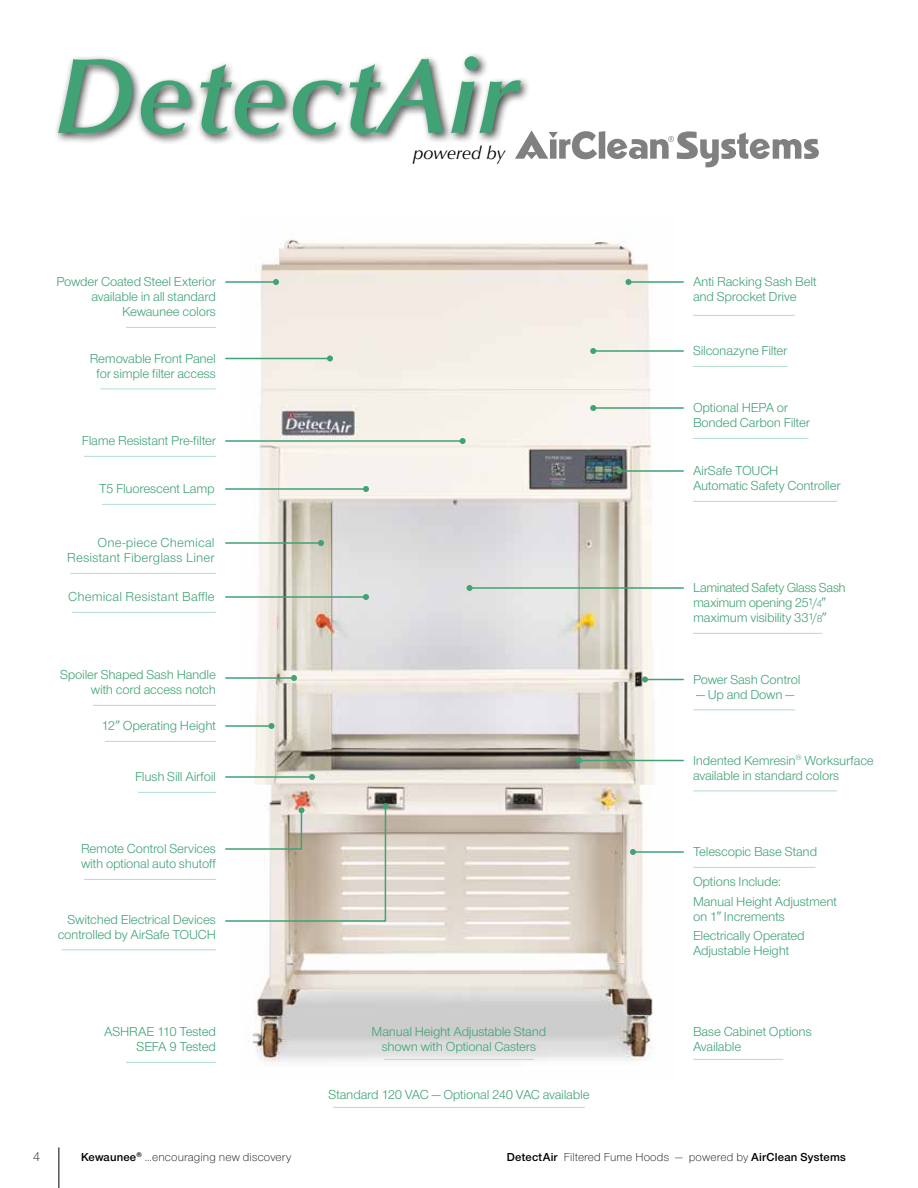
<style>
.page{position:relative;width:918px;height:1188px;background:#fff}
.page>*{position:absolute;margin:0;border:0;box-sizing:border-box;transform-origin:0 0}
.t1{font:italic 600 108px "Optima LT Std";color:#40a275}
.t2{font:italic 18px "Optima LT Std";color:#000}
.t3{font:13.5px/15px "Nimbus San Nov TOT";letter-spacing:-.015em;color:#40a275}
.t4{font:13.5px/15px "Nimbus San Nov TOT";letter-spacing:.01em;color:#40a275;text-align:right}
.t5{font:300 13.5px "Nimbus San Nov TOT";color:#000}
.t6{font:300 12px "Nimbus San Nov TOT";letter-spacing:.01em;color:#000}
.s1{font-family:"Universal Greekwith Math Pi"}
.s2{font-size:10.5px}
.s3{font-family:"Nimbus San Nov TOT Sem Bol";font-weight:400}
</style>
<div class="page">
<hr style="left:58px;top:1148px;width:1px;height:40px;background:#000">
<img style="left:239px;top:239px;width:436px;height:823px">
<div style="left:54px;top:52px;width:477px;height:93px;background:#000;opacity:.75"></div>
<hr style="left:105px;top:741px;width:111px;height:1px;background:#b2decb">
<hr style="left:693px;top:438px;width:115px;height:1px;background:#b2decb">
<hr style="left:693px;top:366px;width:95px;height:1px;background:#b2decb">
<hr style="left:100px;top:389px;width:116px;height:1px;background:#b2decb">
<hr style="left:126px;top:327px;width:90px;height:1px;background:#b2decb">
<hr style="left:84px;top:456px;width:132px;height:1px;background:#b2decb">
<hr style="left:138px;top:792px;width:78px;height:1px;background:#b2decb">
<hr style="left:84px;top:879px;width:132px;height:1px;background:#b2decb">
<hr style="left:384px;top:1059px;width:150px;height:1px;background:#b2decb">
<hr style="left:333px;top:1107px;width:252px;height:1px;background:#b2decb">
<hr style="left:226px;top:725px;width:46px;height:2px;background:#40a275">
<svg style="left:268px;top:723px;width:6px;height:6px"></svg>
<hr style="left:226px;top:488px;width:140px;height:2px;background:#40a275">
<svg style="left:363px;top:486px;width:6px;height:6px"></svg>
<hr style="left:226px;top:542px;width:95px;height:2px;background:#40a275">
<svg style="left:318px;top:540px;width:6px;height:6px"></svg>
<hr style="left:226px;top:596px;width:140px;height:2px;background:#40a275">
<svg style="left:363px;top:594px;width:6px;height:6px"></svg>
<hr style="left:226px;top:358px;width:104px;height:1px;background:#40a275">
<svg style="left:327px;top:356px;width:6px;height:6px"></svg>
<hr style="left:226px;top:281px;width:50px;height:2px;background:#40a275">
<svg style="left:273px;top:279px;width:6px;height:6px"></svg>
<hr style="left:226px;top:440px;width:237px;height:2px;background:#40a275">
<svg style="left:460px;top:438px;width:6px;height:6px"></svg>
<hr style="left:226px;top:776px;width:86px;height:2px;background:#40a275">
<svg style="left:309px;top:774px;width:6px;height:6px"></svg>
<svg style="left:225px;top:803px;width:163px;height:119px"></svg>
<hr style="left:226px;top:677px;width:68px;height:2px;background:#40a275">
<svg style="left:291px;top:675px;width:6px;height:6px"></svg>
<hr style="left:93px;top:705px;width:123px;height:1px;background:#b2decb">
<hr style="left:628px;top:281px;width:55px;height:2px;background:#40a275">
<svg style="left:626px;top:279px;width:6px;height:6px"></svg>
<hr style="left:693px;top:315px;width:102px;height:1px;background:#b2decb">
<hr style="left:693px;top:501px;width:144px;height:1px;background:#b2decb">
<hr style="left:593px;top:407px;width:90px;height:2px;background:#40a275">
<svg style="left:590px;top:405px;width:6px;height:6px"></svg>
<hr style="left:620px;top:470px;width:63px;height:2px;background:#40a275">
<svg style="left:616px;top:468px;width:6px;height:6px"></svg>
<hr style="left:593px;top:350px;width:90px;height:2px;background:#40a275">
<svg style="left:590px;top:348px;width:6px;height:6px"></svg>
<hr style="left:102px;top:504px;width:114px;height:1px;background:#b2decb">
<hr style="left:70px;top:573px;width:146px;height:1px;background:#b2decb">
<hr style="left:72px;top:612px;width:144px;height:1px;background:#b2decb">
<hr style="left:645px;top:679px;width:38px;height:1px;background:#40a275">
<svg style="left:642px;top:676px;width:6px;height:6px"></svg>
<hr style="left:579px;top:760px;width:104px;height:1px;background:#40a275">
<svg style="left:576px;top:758px;width:6px;height:6px"></svg>
<hr style="left:633px;top:851px;width:50px;height:2px;background:#40a275">
<svg style="left:630px;top:849px;width:6px;height:6px"></svg>
<hr style="left:693px;top:710px;width:102px;height:1px;background:#b2decb">
<hr style="left:693px;top:790px;width:144px;height:1px;background:#b2decb">
<hr style="left:693px;top:1059px;width:90px;height:1px;background:#b2decb">
<hr style="left:693px;top:867px;width:122px;height:1px;background:#b2decb">
<hr style="left:470px;top:587px;width:213px;height:2px;background:#40a275">
<svg style="left:467px;top:585px;width:6px;height:6px"></svg>
<hr style="left:693px;top:633px;width:129px;height:1px;background:#b2decb">
<hr style="left:62px;top:950px;width:154px;height:1px;background:#b2decb">
<hr style="left:126px;top:1062px;width:90px;height:1px;background:#b2decb">
<svg style="left:515px;top:130px;width:304px;height:37px"></svg>
<h1 class="t1" style="left:54px;top:34px;width:464px">DetectAir</h1>
<p class="t3" style="left:56px;top:274px;width:161px;text-align:right">Powder Coated Steel Exterior available in all standard<br>Kewaunee colors</p>
<p class="t3" style="left:90px;top:351px;width:128px;text-align:center">Removable Front Panel for simple filter access</p>
<p class="t3" style="left:82px;top:433px;width:136px">Flame Resistant Pre-filter</p>
<h2 class="t2" style="left:413px;top:143px;width:94px">powered by</h2>
<p class="t3" style="left:693px;top:274px;width:125px">Anti Racking Sash Belt and Sprocket Drive</p>
<p class="t3" style="left:693px;top:343px;width:96px">Silconazyne Filter</p>
<p class="t3" style="left:693px;top:400px;width:118px">Optional HEPA or<br>Bonded Carbon Filter</p>
<p class="t3" style="left:693px;top:463px;width:87px">AirSafe TOUCH</p>
<p class="t3" style="left:99px;top:481px;width:117px">T5 Fluorescent Lamp</p>
<p class="t3" style="left:693px;top:478px;width:149px">Automatic Safety Controller</p>
<p class="t4" style="left:67px;top:535px;width:149px">One-piece Chemical<br>Resistant Fiberglass Liner</p>
<p class="t4" style="left:68px;top:589px;width:148px">Chemical Resistant Baffle</p>
<p class="t3" style="left:60px;top:667px;width:157px;text-align:right">Spoiler Shaped Sash Handle with cord access notch</p>
<p class="t3" style="left:101px;top:718px;width:116px">12<span class="s1">0</span> Operating Height</p>
<p class="t3" style="left:135px;top:769px;width:82px">Flush Sill Airfoil</p>
<p class="t3" style="left:81px;top:841px;width:137px">Remote Control Services with optional auto shutoff</p>
<p class="t3" style="left:58px;top:912px;width:160px;text-align:right">Switched Electrical Devices controlled by AirSafe TOUCH</p>
<p class="t3" style="left:104px;top:1024px;width:113px;text-align:right">ASHRAE 110 Tested<br>SEFA 9 Tested</p>
<p class="t3" style="left:372px;top:1024px;width:176px;text-align:center">Manual Height Adjustable Stand shown with Optional Casters</p>
<p class="t3" style="left:328px;top:1087px;width:263px">Standard 120 VAC — Optional 240 VAC available</p>
<p class="t3" style="left:693px;top:580px;width:154px">Laminated Safety Glass Sash maximum opening 25<sup>1</sup>/<span class="s2">4</span><span class="s1">0 </span>maximum visibility 33<sup>1</sup>/<span class="s2">8</span><span class="s1">0</span></p>
<p class="t3" style="left:693px;top:672px;width:109px">Power Sash Control</p>
<p class="t3" style="left:696px;top:687px;width:100px">— Up and Down —</p>
<p class="t3" style="left:693px;top:753px;width:182px">Indented Kemresin<sup>®</sup> Worksurface available in standard colors</p>
<p class="t3" style="left:693px;top:844px;width:126px">Telescopic Base Stand</p>
<p class="t3" style="left:693px;top:872px;width:146px;line-height:19.5px">Options Include:<br>Manual Height Adjustment</p>
<p class="t3" style="left:693px;top:906px;width:113px;line-height:19.5px">on 1<span class="s1">0</span> Increments<br>Electrically Operated</p>
<p class="t3" style="left:693px;top:943px;width:98px">Adjustable Height</p>
<p class="t3" style="left:693px;top:1024px;width:120px">Base Cabinet Options<br>Available</p>
<p class="t5" style="left:33px;top:1149px;width:9px">4</p>
<p class="t6" style="left:81px;top:1150px;width:212px"><span class="s3">Kewaunee</span><sup>®</sup> …encouraging new discovery</p>
<p class="t6" style="left:507px;top:1150px;width:341px"><span class="s3">DetectAir</span> Filtered Fume Hoods — powered by <span class="s3">AirClean Systems</span></p>
</div>
